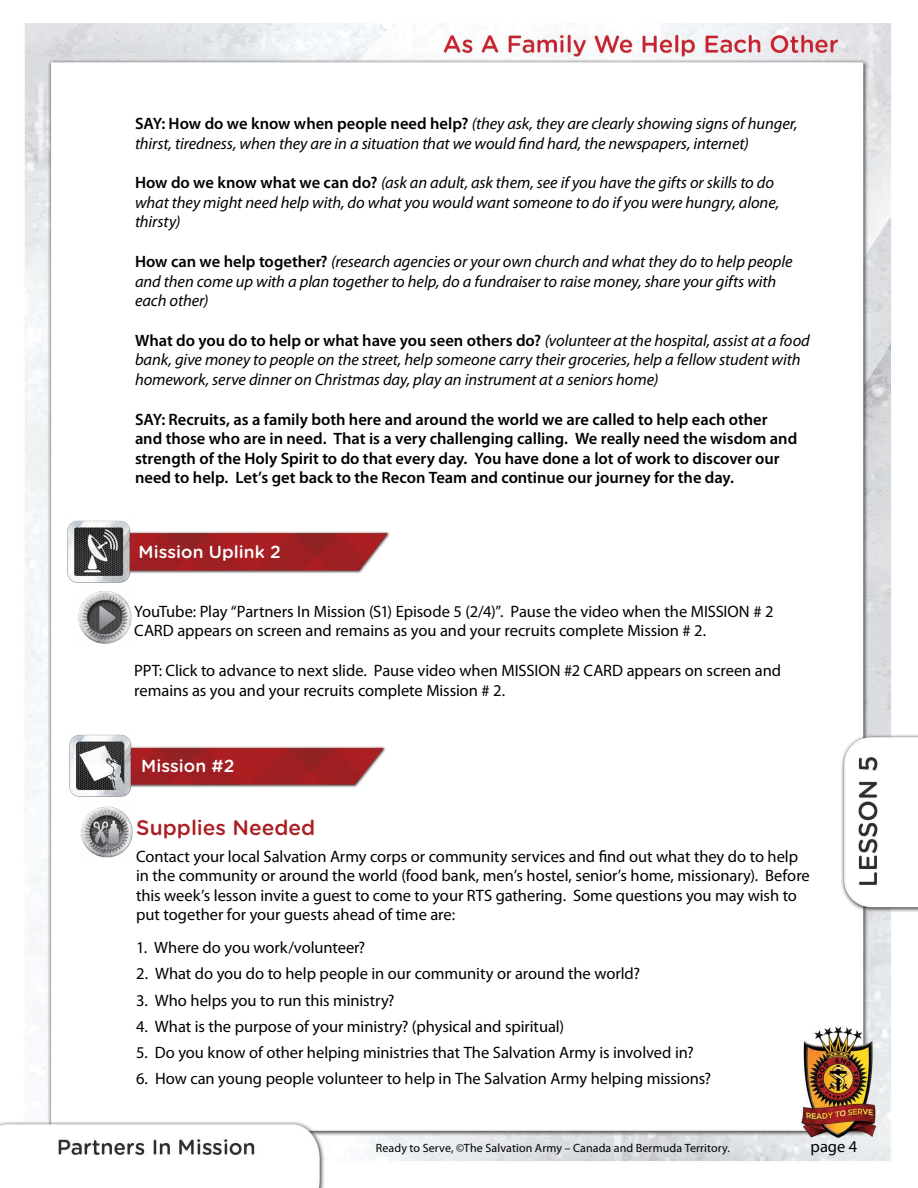
<style>
.page{position:relative;width:918px;height:1188px;background:#fff}
.page>*{position:absolute;margin:0;border:0;box-sizing:border-box;transform-origin:0 0}
.t1{font:500 21px "Gotham Rounded";color:#ab1f23}
.t2{font:500 17.4px "Gotham Rounded";letter-spacing:.005em;color:#fff}
.t3{font:16.5px/19.5px "Myriad Pro";letter-spacing:-.005em;color:#000}
.t4{font:italic 16.5px/19.5px "Myriad Pro";letter-spacing:-.005em;color:#000}
.t5{font:600 16.5px/19.5px "Myriad Pro";color:#000}
.t6{font:12px "Myriad Pro";letter-spacing:.01em;color:#000}
.s1{font-weight:600;font-style:normal}
</style>
<div class="page">
<img style="left:0;top:23px;width:918px;height:1165px">
<img style="left:78px;top:589px;width:56px;height:57px">
<img style="left:132px;top:529px;width:258px;height:45px">
<img style="left:68px;top:518px;width:64px;height:66px">
<img style="left:134px;top:743px;width:252px;height:45px">
<img style="left:69px;top:732px;width:65px;height:66px">
<img style="left:80px;top:802px;width:54px;height:56px">
<p class="t4" style="left:135px;top:114px;width:664px"><span class="s1">SAY: How do we know when people need help?</span> (they ask, they are clearly showing signs of hunger, thirst, tiredness, when they are in a situation that we would find hard, the newspapers, internet)</p>
<p class="t4" style="left:135px;top:173px;width:646px"><span class="s1">How do we know what we can do?</span> (ask an adult, ask them, see if you have the gifts or skills to do what they might need help with, do what you would want someone to do if you were hungry, alone, thirsty)</p>
<p class="t4" style="left:135px;top:252px;width:659px"><span class="s1">How can we help together?</span> (research agencies or your own church and what they do to help people and then come up with a plan together to help, do a fundraiser to raise money, share your gifts with each other)</p>
<p class="t4" style="left:135px;top:330px;width:676px"><span class="s1">What do you do to help or what have you seen others do?</span> (volunteer at the hospital, assist at a food bank, give money to people on the street, help someone carry their groceries, help a fellow student with homework, serve dinner on Christmas day, play an instrument at a seniors home)</p>
<p class="t5" style="left:135px;top:409px;width:664px">SAY: Recruits, as a family both here and around the world we are called to help each other and those who are in need. That is a very challenging calling. We really need the wisdom and strength of the Holy Spirit to do that every day. You have done a lot of work to discover our need to help. Let’s get back to the Recon Team and continue our journey for the day.</p>
<p class="t2" style="left:138px;top:539px;width:144px">Mission Uplink 2</p>
<p class="t3" style="left:134px;top:601px;width:641px">YouTube: Play “Partners In Mission (S1) Episode 5 (2/4)”. Pause the video when the MISSION # 2<br>CARD appears on screen and remains as you and your recruits complete Mission # 2.</p>
<p class="t3" style="left:134px;top:661px;width:648px">PPT: Click to advance to next slide. Pause video when MISSION #2 CARD appears on screen and remains as you and your recruits complete Mission # 2.</p>
<p class="t2" style="left:141px;top:753px;width:95px">Mission #2</p>
<p class="t1" style="left:136px;top:813px;width:181px">Supplies Needed</p>
<p class="t3" style="left:136px;top:846px;width:675px">Contact your local Salvation Army corps or community services and find out what they do to help in the community or around the world (food bank, men’s hostel, senior’s home, missionary). Before this week’s lesson invite a guest to come to your RTS gathering. Some questions you may wish to put together for your guests ahead of time are:</p>
<p class="t3" style="left:136px;top:938px;width:231px">1. Where do you work/volunteer?</p>
<p class="t3" style="left:136px;top:964px;width:506px">2. What do you do to help people in our community or around the world?</p>
<p class="t3" style="left:136px;top:990px;width:260px">3. Who helps you to run this ministry?</p>
<p class="t3" style="left:136px;top:1016px;width:430px">4. What is the purpose of your ministry? (physical and spiritual)</p>
<p class="t3" style="left:136px;top:1043px;width:559px">5. Do you know of other helping ministries that The Salvation Army is involved in?</p>
<p class="t3" style="left:136px;top:1069px;width:577px">6. How can young people volunteer to help in The Salvation Army helping missions?</p>
<p class="t6" style="left:376px;top:1141px;width:356px">Ready to Serve, ©The Salvation Army – Canada and Bermuda Territory.</p>
<p class="t3" style="left:811px;top:1136px;width:48px">page 4</p>
</div>
